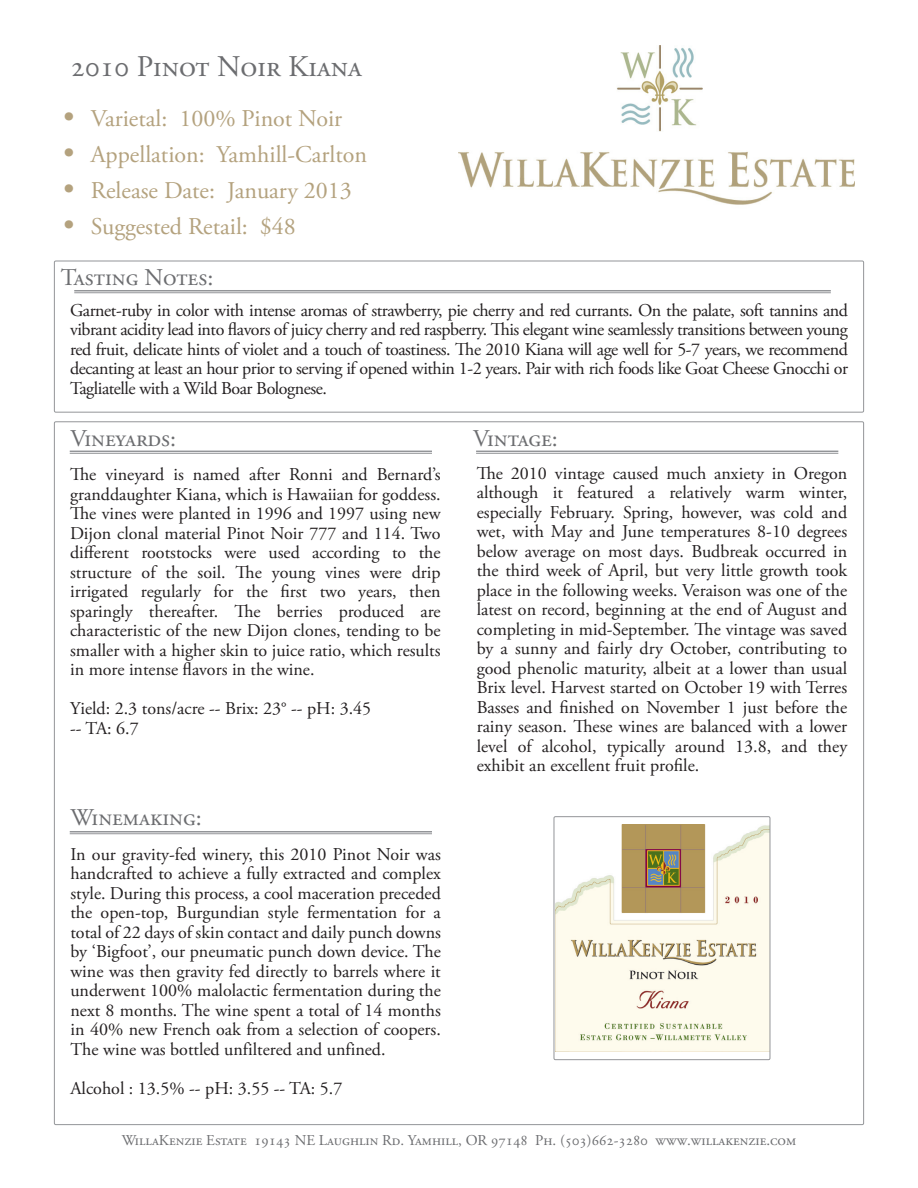
<style>
.page{position:relative;width:918px;height:1188px;background:#fff}
.page>*{position:absolute;margin:0;border:0;box-sizing:border-box;transform-origin:0 0}
.t1{font:30px "Adobe Garamond Pro";color:#6c6d70}
.t2{font:24px "Adobe Garamond Pro";color:#b4a27e}
.t3{font:24px "Adobe Garamond Pro";letter-spacing:.03em;color:#6c6d70}
.t4{font:18px/19.5px "Adobe Garamond Pro";color:#231f20;text-align:justify}
.t5{font:15px "Adobe Garamond Pro";color:#6c6d70}
.s1{font-size:30px}
</style>
<div class="page">
<img style="left:458px;top:46px;width:397px;height:159px">
<div style="left:54px;top:261px;width:810px;height:152px;border:1px solid #939598;border-radius:2px"></div>
<hr style="left:74px;top:290px;width:757px;height:1px;background:#939598">
<hr style="left:74px;top:292px;width:757px;height:1px;background:#939598">
<hr style="left:70px;top:451px;width:362px;height:1px;background:#939598">
<hr style="left:70px;top:453px;width:362px;height:1px;background:#939598">
<hr style="left:476px;top:451px;width:362px;height:1px;background:#939598">
<hr style="left:476px;top:453px;width:362px;height:1px;background:#939598">
<hr style="left:70px;top:831px;width:362px;height:1px;background:#939598">
<hr style="left:70px;top:833px;width:362px;height:1px;background:#939598">
<img style="left:556px;top:825px;width:212px;height:226px">
<div style="left:554px;top:816px;width:216px;height:244px;border:1px solid #939598;border-radius:2px"></div>
<p class="t1" style="left:70px;top:48px;width:291px">2010 Pinot Noir Kiana</p>
<p class="t2" style="left:62px;top:104px;width:281px"><span class="s1">•</span> Varietal: 100% Pinot Noir</p>
<p class="t2" style="left:62px;top:140px;width:306px"><span class="s1">•</span> Appellation: Yamhill-Carlton</p>
<p class="t2" style="left:62px;top:176px;width:291px"><span class="s1">•</span> Release Date: January 2013</p>
<p class="t2" style="left:62px;top:212px;width:235px"><span class="s1">•</span> Suggested Retail: $48</p>
<p class="t3" style="left:61px;top:263px;width:154px">Tasting Notes:</p>
<p class="t4" style="left:70px;top:301px;width:780px">Garnet-ruby in color with intense aromas of strawberry, pie cherry and red currants. On the palate, soft tannins and vibrant acidity lead into flavors of juicy cherry and red raspberry. This elegant wine seamlessly transitions between young red fruit, delicate hints of violet and a touch of toastiness. The 2010 Kiana will age well for 5-7 years, we recommend decanting at least an hour prior to serving if opened within 1-2 years. Pair with rich foods like Goat Cheese Gnocchi or Tagliatelle with a Wild Boar Bolognese.</p>
<p class="t3" style="left:70px;top:424px;width:107px">Vineyards:</p>
<p class="t3" style="left:473px;top:424px;width:86px">Vintage:</p>
<p class="t4" style="left:70px;top:465px;width:372px">The vineyard is named after Ronni and Bernard’s granddaughter Kiana, which is Hawaiian for goddess.<br>The vines were planted in 1996 and 1997 using new Dijon clonal material Pinot Noir 777 and 114. Two different rootstocks were used according to the</p>
<p class="t4" style="left:70px;top:563px;width:372px">structure of the soil. The young vines were drip</p>
<p class="t4" style="left:70px;top:582px;width:372px">irrigated regularly for the first two years, then</p>
<p class="t4" style="left:70px;top:602px;width:372px">sparingly thereafter. The berries produced are</p>
<p class="t4" style="left:70px;top:621px;width:372px">characteristic of the new Dijon clones, tending to be smaller with a higher skin to juice ratio, which results in more intense flavors in the wine.</p>
<p class="t4" style="left:70px;top:699px;width:303px">Yield: 2.3 tons/acre -- Brix: 23° -- pH: 3.45</p>
<p class="t4" style="left:70px;top:719px;width:70px">-- TA: 6.7</p>
<p class="t3" style="left:70px;top:803px;width:133px">Winemaking:</p>
<p class="t4" style="left:70px;top:845px;width:372px">In our gravity-fed winery, this 2010 Pinot Noir was handcrafted to achieve a fully extracted and complex style. During this process, a cool maceration preceded the open-top, Burgundian style fermentation for a</p>
<p class="t4" style="left:70px;top:923px;width:372px">total of 22 days of skin contact and daily punch downs by ‘Bigfoot’, our pneumatic punch down device. The wine was then gravity fed directly to barrels where it underwent 100% malolactic fermentation during the next 8 months. The wine spent a total of 14 months in 40% new French oak from a selection of coopers.<br>The wine was bottled unfiltered and unfined.</p>
<p class="t4" style="left:70px;top:1079px;width:274px">Alcohol : 13.5% -- pH: 3.55 -- TA: 5.7</p>
<p class="t4" style="left:477px;top:464px;width:372px">The 2010 vintage caused much anxiety in Oregon</p>
<p class="t4" style="left:477px;top:483px;width:372px">although it featured a relatively warm winter,</p>
<p class="t4" style="left:477px;top:503px;width:372px">especially February. Spring, however, was cold and wet, with May and June temperatures 8-10 degrees below average on most days. Budbreak occurred in the third week of April, but very little growth took place in the following weeks. Veraison was one of the latest on record, beginning at the end of August and completing in mid-September. The vintage was saved by a sunny and fairly dry October, contributing to good phenolic maturity, albeit at a lower than usual Brix level. Harvest started on October 19 with Terres Basses and finished on November 1 just before the rainy season. These wines are balanced with a lower level of alcohol, typically around 13.8, and they</p>
<p class="t4" style="left:477px;top:756px;width:224px">exhibit an excellent fruit profile.</p>
<p class="t5" style="left:122px;top:1131px;width:676px">WillaKenzie Estate 19143 NE Laughlin Rd. Yamhill, OR 97148 Ph. (503)662-3280 www.willakenzie.com</p>
</div>
